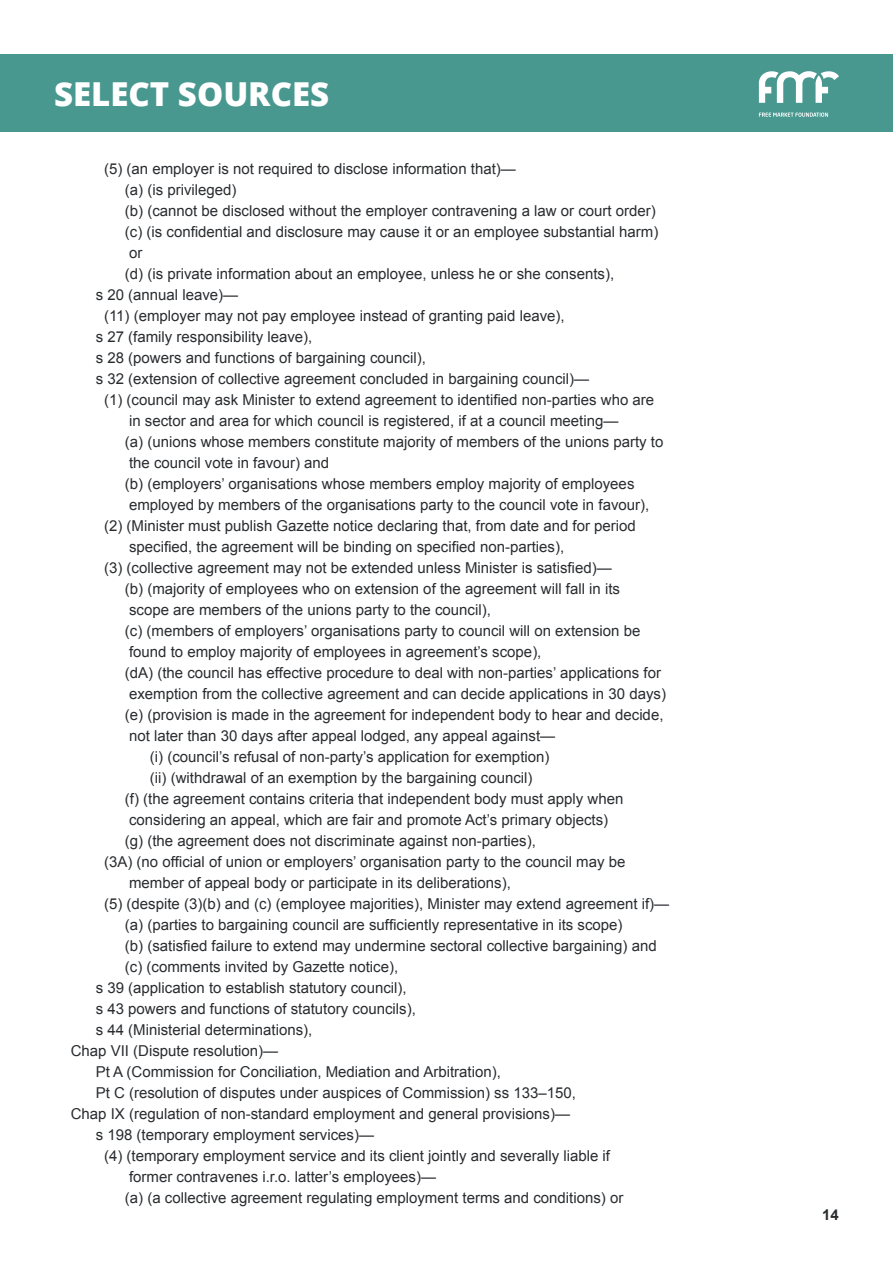
<style>
.page{position:relative;width:893px;height:1263px;background:#fff}
.page>*{position:absolute;margin:0;border:0;box-sizing:border-box;transform-origin:0 0}
.t1{font:800 33px "Open Sans";color:#fff}
.t2{font:15px "Arial";color:#292c2f}
.t3{font:700 15px "Arial";color:#292c2f}
</style>
<div class="page">
<div style="left:0;top:54px;width:893px;height:78px;background:#499890"></div>
<svg style="left:759px;top:71px;width:80px;height:32px"></svg>
<svg style="left:759px;top:112px;width:69px;height:5px"></svg>
<p class="t1" style="left:54px;top:68px;width:277px">SELECT SOURCES</p>
<p class="t2" style="left:104px;top:159px;width:413px">(5) (an employer is not required to disclose information that)—</p>
<p class="t2" style="left:125px;top:180px;width:113px">(a) (is privileged)</p>
<p class="t2" style="left:125px;top:201px;width:533px">(b) (cannot be disclosed without the employer contravening a law or court order)</p>
<p class="t2" style="left:125px;top:222px;width:535px">(c) (is confidential and disclosure may cause it or an employee substantial harm)</p>
<p class="t2" style="left:129px;top:243px;width:15px">or</p>
<p class="t2" style="left:125px;top:264px;width:491px">(d) (is private information about an employee, unless he or she consents),</p>
<p class="t2" style="left:96px;top:285px;width:144px">s 20 (annual leave)—</p>
<p class="t2" style="left:104px;top:306px;width:462px">(11) (employer may not pay employee instead of granting paid leave),</p>
<p class="t2" style="left:96px;top:327px;width:218px">s 27 (family responsibility leave),</p>
<p class="t2" style="left:96px;top:348px;width:332px">s 28 (powers and functions of bargaining council),</p>
<p class="t2" style="left:96px;top:369px;width:495px">s 32 (extension of collective agreement concluded in bargaining council)—</p>
<p class="t2" style="left:104px;top:390px;width:552px">(1) (council may ask Minister to extend agreement to identified non-parties who are</p>
<p class="t2" style="left:129px;top:411px;width:491px">in sector and area for which council is registered, if at a council meeting—</p>
<p class="t2" style="left:125px;top:432px;width:540px">(a) (unions whose members constitute majority of members of the unions party to</p>
<p class="t2" style="left:129px;top:453px;width:202px">the council vote in favour) and</p>
<p class="t2" style="left:125px;top:474px;width:511px">(b) (employers’ organisations whose members employ majority of employees</p>
<p class="t2" style="left:129px;top:495px;width:522px">employed by members of the organisations party to the council vote in favour),</p>
<p class="t2" style="left:104px;top:516px;width:533px">(2) (Minister must publish Gazette notice declaring that, from date and for period</p>
<p class="t2" style="left:129px;top:537px;width:437px">specified, the agreement will be binding on specified non-parties),</p>
<p class="t2" style="left:104px;top:558px;width:509px">(3) (collective agreement may not be extended unless Minister is satisfied)—</p>
<p class="t2" style="left:125px;top:579px;width:497px">(b) (majority of employees who on extension of the agreement will fall in its</p>
<p class="t2" style="left:129px;top:600px;width:363px">scope are members of the unions party to the council),</p>
<p class="t2" style="left:125px;top:621px;width:517px">(c) (members of employers’ organisations party to council will on extension be</p>
<p class="t2" style="left:129px;top:642px;width:414px">found to employ majority of employees in agreement’s scope),</p>
<p class="t2" style="left:125px;top:663px;width:538px">(dA) (the council has effective procedure to deal with non-parties’ applications for</p>
<p class="t2" style="left:129px;top:684px;width:538px">exemption from the collective agreement and can decide applications in 30 days)</p>
<p class="t2" style="left:125px;top:705px;width:540px">(e) (provision is made in the agreement for independent body to hear and decide,</p>
<p class="t2" style="left:129px;top:726px;width:428px">not later than 30 days after appeal lodged, any appeal against—</p>
<p class="t2" style="left:150px;top:747px;width:401px">(i) (council’s refusal of non-party’s application for exemption)</p>
<p class="t2" style="left:150px;top:768px;width:384px">(ii) (withdrawal of an exemption by the bargaining council)</p>
<p class="t2" style="left:125px;top:789px;width:500px">(f) (the agreement contains criteria that independent body must apply when</p>
<p class="t2" style="left:129px;top:810px;width:481px">considering an appeal, which are fair and promote Act’s primary objects)</p>
<p class="t2" style="left:125px;top:831px;width:412px">(g) (the agreement does not discriminate against non-parties),</p>
<p class="t2" style="left:104px;top:852px;width:523px">(3A) (no official of union or employers’ organisation party to the council may be</p>
<p class="t2" style="left:129px;top:873px;width:383px">member of appeal body or participate in its deliberations),</p>
<p class="t2" style="left:104px;top:894px;width:567px">(5) (despite (3)(b) and (c) (employee majorities), Minister may extend agreement if)—</p>
<p class="t2" style="left:125px;top:915px;width:499px">(a) (parties to bargaining council are sufficiently representative in its scope)</p>
<p class="t2" style="left:125px;top:936px;width:533px">(b) (satisfied failure to extend may undermine sectoral collective bargaining) and</p>
<p class="t2" style="left:125px;top:957px;width:275px">(c) (comments invited by Gazette notice),</p>
<p class="t2" style="left:96px;top:978px;width:312px">s 39 (application to establish statutory council),</p>
<p class="t2" style="left:96px;top:999px;width:322px">s 43 powers and functions of statutory councils),</p>
<p class="t2" style="left:96px;top:1020px;width:218px">s 44 (Ministerial determinations),</p>
<p class="t2" style="left:71px;top:1041px;width:209px">Chap VII (Dispute resolution)—</p>
<p class="t2" style="left:96px;top:1062px;width:407px">Pt A (Commission for Conciliation, Mediation and Arbitration),</p>
<p class="t2" style="left:96px;top:1083px;width:482px">Pt C (resolution of disputes under auspices of Commission) ss 133–150,</p>
<p class="t2" style="left:71px;top:1104px;width:501px">Chap IX (regulation of non-standard employment and general provisions)—</p>
<p class="t2" style="left:96px;top:1125px;width:280px">s 198 (temporary employment services)—</p>
<p class="t2" style="left:104px;top:1146px;width:507px">(4) (temporary employment service and its client jointly and severally liable if</p>
<p class="t2" style="left:129px;top:1167px;width:309px">former contravenes i.r.o. latter’s employees)—</p>
<p class="t2" style="left:125px;top:1188px;width:500px">(a) (a collective agreement regulating employment terms and conditions) or</p>
<p class="t3" style="left:822px;top:1205px;width:18px">14</p>
</div>
